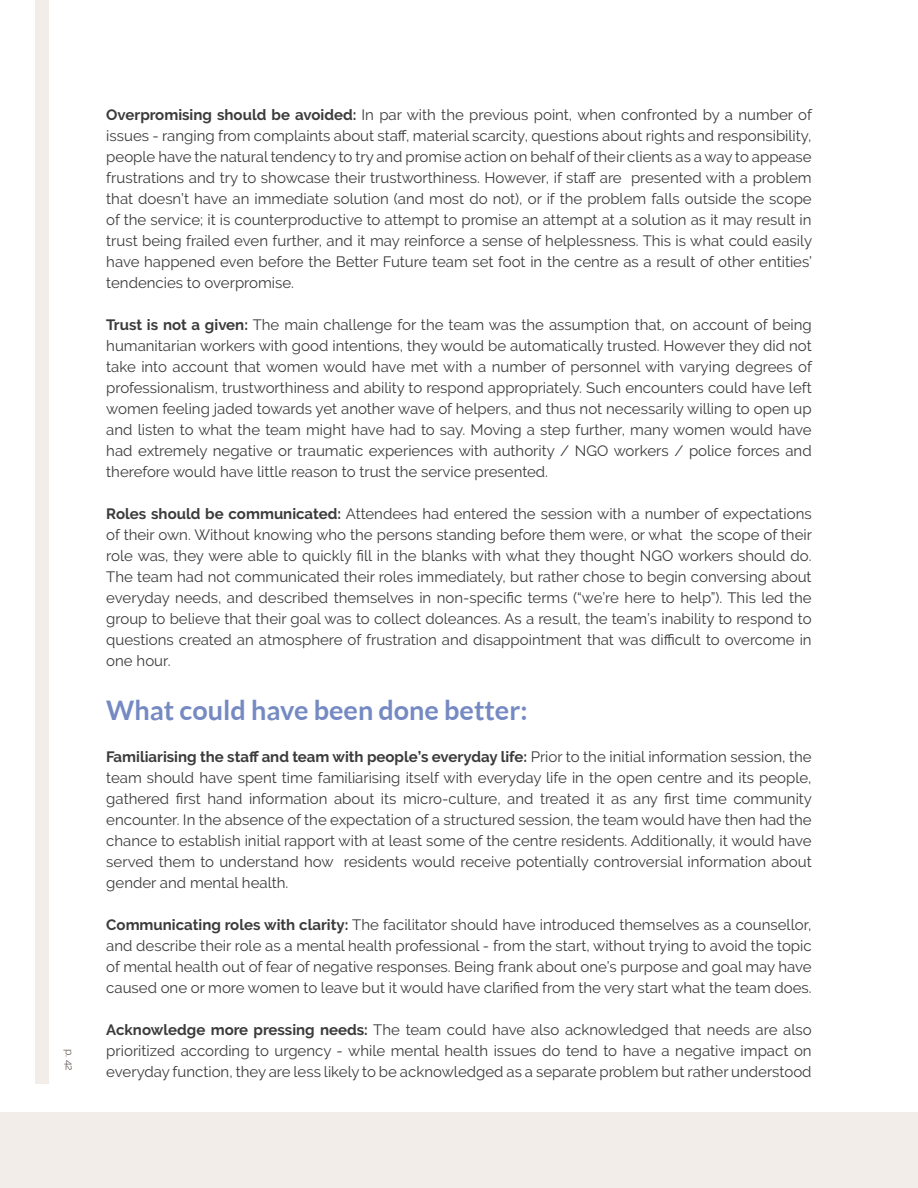
<style>
.page{position:relative;width:918px;height:1188px;background:#fff}
.page>*{position:absolute;margin:0;border:0;box-sizing:border-box;transform-origin:0 0}
.t1{font:700 27px "Lato";color:#758ac2}
.t2{font:15px/21px "Raleway";color:#3a3b3a;text-align:justify}
.t3{font:10.5px "Raleway";color:#6a605c}
.s1{font-weight:700}
</style>
<div class="page">
<div style="left:0;top:1113px;width:918px;height:75px;background:#f2ede9"></div>
<div style="left:35px;top:0;width:13px;height:1084px;background:#f2ede9"></div>
<p class="t3" style="left:76px;top:1049px;width:23px;rotate:90deg">p. 42</p>
<p class="t2" style="left:106px;top:105px;width:707px"><span class="s1">Overpromising should be avoided:</span> In par with the previous point, when confronted by a number of issues - ranging from complaints about staff, material scarcity, questions about rights and responsibility, people have the natural tendency to try and promise action on behalf of their clients as a way to appease frustrations and try to showcase their trustworthiness. However, if staff are presented with a problem that doesn’t have an immediate solution (and most do not), or if the problem falls outside the scope of the service; it is counterproductive to attempt to promise an attempt at a solution as it may result in trust being frailed even further, and it may reinforce a sense of helplessness. This is what could easily have happened even before the Better Future team set foot in the centre as a result of other entities’ tendencies to overpromise.</p>
<p class="t2" style="left:106px;top:315px;width:707px"><span class="s1">Trust is not a given:</span> The main challenge for the team was the assumption that, on account of being humanitarian workers with good intentions, they would be automatically trusted. However they did not take into account that women would have met with a number of personnel with varying degrees of professionalism, trustworthiness and ability to respond appropriately. Such encounters could have left women feeling jaded towards yet another wave of helpers, and thus not necessarily willing to open up and listen to what the team might have had to say. Moving a step further, many women would have had extremely negative or traumatic experiences with authority / NGO workers / police forces and therefore would have little reason to trust the service presented.</p>
<p class="t2" style="left:106px;top:504px;width:707px"><span class="s1">Roles should be communicated:</span> Attendees had entered the session with a number of expectations of their own. Without knowing who the persons standing before them were, or what the scope of their role was, they were able to quickly fill in the blanks with what they thought NGO workers should do.<br>The team had not communicated their roles immediately, but rather chose to begin conversing about everyday needs, and described themselves in non-specific terms (“we’re here to help”). This led the group to believe that their goal was to collect doleances. As a result, the team’s inability to respond to questions created an atmosphere of frustration and disappointment that was difficult to overcome in one hour.</p>
<h1 class="t1" style="left:106px;top:694px;width:423px">What could have been done better:</h1>
<p class="t2" style="left:106px;top:746px;width:707px"><span class="s1">Familiarising the staff and team with people’s everyday life:</span> Prior to the initial information session, the team should have spent time familiarising itself with everyday life in the open centre and its people, gathered first hand information about its micro-culture, and treated it as any first time community encounter. In the absence of the expectation of a structured session, the team would have then had the chance to establish initial rapport with at least some of the centre residents. Additionally, it would have served them to understand how residents would receive potentially controversial information about gender and mental health.</p>
<p class="t2" style="left:106px;top:914px;width:707px"><span class="s1">Communicating roles with clarity:</span> The facilitator should have introduced themselves as a counsellor, and describe their role as a mental health professional - from the start, without trying to avoid the topic of mental health out of fear of negative responses. Being frank about one’s purpose and goal may have caused one or more women to leave but it would have clarified from the very start what the team does.</p>
<p class="t2" style="left:106px;top:1019px;width:707px"><span class="s1">Acknowledge more pressing needs:</span> The team could have also acknowledged that needs are also prioritized according to urgency - while mental health issues do tend to have a negative impact on everyday function, they are less likely to be acknowledged as a separate problem but rather understood</p>
</div>
